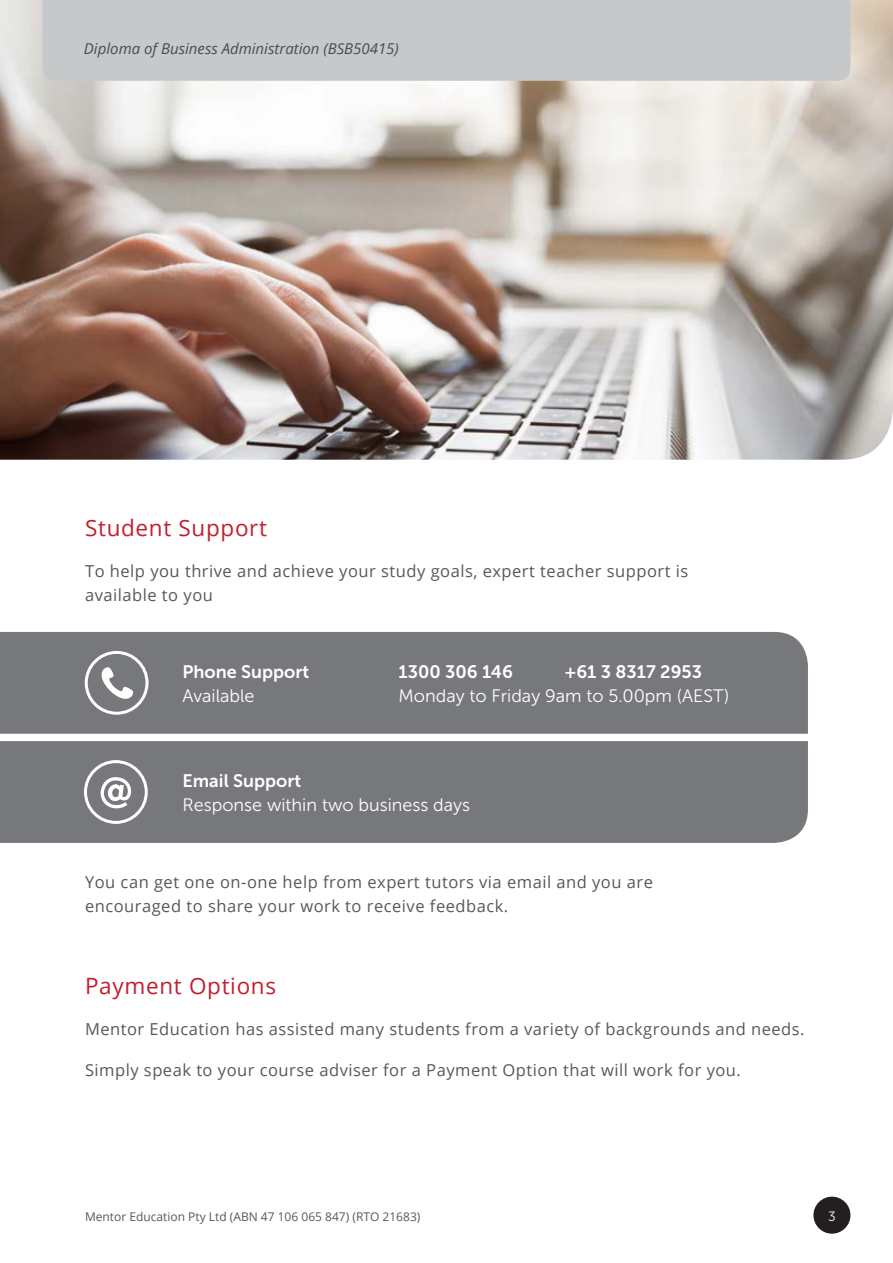
<style>
.page{position:relative;width:893px;height:1263px;background:#fff}
.page>*{position:absolute;margin:0;border:0;box-sizing:border-box;transform-origin:0 0}
.t1{font:22.5px "Open Sans";letter-spacing:.03em;color:#c21f2f}
.t2{font:18px "Museo Sans 300";color:#fff}
.t3{font:18px "Museo Sans 700";color:#fff}
.t4{font:16.5px/24px "Open Sans";letter-spacing:.03em;color:#57585a}
.t5{font:italic 15px "Open Sans";color:#4b4c4d}
.t6{font:13.5px "Museo Sans 300";color:#fff}
.t7{font:12px "Open Sans";color:#57585a}
</style>
<div class="page">
<img style="left:0;top:0;width:893px;height:460px">
<div style="left:0;top:741px;width:808px;height:102px;background:#76787b"></div>
<div style="left:0;top:632px;width:808px;height:102px;background:#76787b"></div>
<div style="left:85px;top:651px;width:64px;height:64px;border:3px solid #fff;border-radius:50%"></div>
<svg style="left:98px;top:667px;width:35px;height:35px"></svg>
<div style="left:84px;top:760px;width:64px;height:64px;border:3px solid #fff;border-radius:50%"></div>
<svg style="left:101px;top:777px;width:30px;height:31px"></svg>
<div style="left:43px;top:0;width:807px;height:81px;background:#c7c8ca"></div>
<div style="left:813px;top:1197px;width:37px;height:37px;background:#231f20;border-radius:50%"></div>
<p class="t5" style="left:84px;top:38px;width:316px">Diploma of Business Administration (BSB50415)</p>
<h1 class="t1" style="left:85px;top:512px;width:184px">Student Support</h1>
<p class="t4" style="left:85px;top:559px;width:605px">To help you thrive and achieve your study goals, expert teacher support is available to you</p>
<p class="t3" style="left:183px;top:661px;width:128px">Phone Support</p>
<p class="t3" style="left:399px;top:661px;width:116px">1300 306 146</p>
<p class="t3" style="left:565px;top:661px;width:139px">+61 3 8317 2953</p>
<p class="t2" style="left:183px;top:686px;width:74px">Available</p>
<p class="t2" style="left:399px;top:686px;width:332px">Monday to Friday 9am to 5.00pm (AEST)</p>
<p class="t3" style="left:183px;top:770px;width:120px">Email Support</p>
<p class="t2" style="left:183px;top:795px;width:289px">Response within two business days</p>
<p class="t4" style="left:85px;top:870px;width:569px">You can get one on-one help from expert tutors via email and you are encouraged to share your work to receive feedback.</p>
<h1 class="t1" style="left:85px;top:970px;width:193px">Payment Options</h1>
<p class="t4" style="left:85px;top:1017px;width:721px">Mentor Education has assisted many students from a variety of backgrounds and needs.</p>
<p class="t4" style="left:85px;top:1058px;width:657px">Simply speak to your course adviser for a Payment Option that will work for you.</p>
<p class="t7" style="left:85px;top:1208px;width:337px">Mentor Education Pty Ltd (ABN 47 106 065 847) (RTO 21683)</p>
<p class="t6" style="left:828px;top:1209px;width:9px">3</p>
</div>
